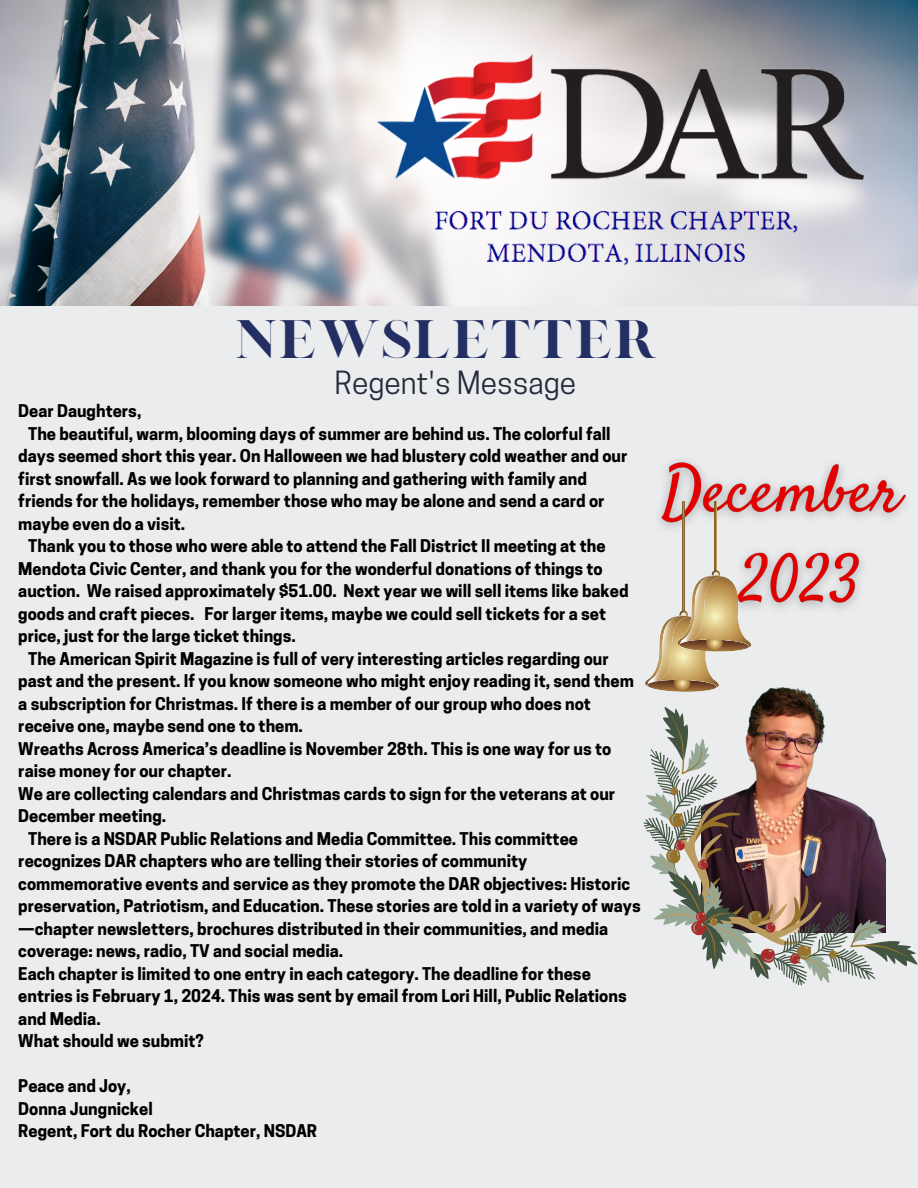
<style>
.page{position:relative;width:918px;height:1188px;background:#eaecee}
.page>*{position:absolute;margin:0;border:0;box-sizing:border-box;transform-origin:0 0}
.t1{font:43.95px "London";color:#232e62}
.t2{font:30px "Cooper Hewitt";color:#272839}
.t3{font:700 16.5px/22.5px "Cooper Hewitt";color:#000}
</style>
<div class="page">
<img style="left:0;top:1px;width:918px;height:305px">
<img style="left:359px;top:31px;width:535px;height:245px">
<img style="left:752px;top:687px;width:67px;height:20px">
<img style="left:659px;top:460px;width:247px;height:149px">
<hr style="left:683px;top:502px;width:1px;height:109px;background:#fff">
<hr style="left:715px;top:502px;width:1px;height:69px;background:#fff">
<svg style="left:645px;top:570px;width:107px;height:122px"></svg>
<img style="left:680px;top:576px;width:42px;height:67px">
<svg style="left:644px;top:707px;width:274px;height:278px"></svg>
<svg style="left:645px;top:738px;width:241px;height:246px"></svg>
<svg style="left:665px;top:714px;width:245px;height:248px"></svg>
<img style="left:651px;top:788px;width:185px;height:190px">
<p class="t1" style="left:234px;top:310px;width:426px">NEWSLETTER</p>
<p class="t2" style="left:335px;top:371px;width:243px">Regent's Message</p>
<p class="t3" style="left:18px;top:402px;width:125px">Dear Daughters,</p>
<p class="t3" style="left:18px;top:425px;width:611px;text-indent:10px">The beautiful, warm, blooming days of summer are behind us. The colorful fall days seemed short this year. On Halloween we had blustery cold weather and our first snowfall. As we look forward to planning and gathering with family and friends for the holidays, remember those who may be alone and send a card or maybe even do a visit.</p>
<p class="t3" style="left:18px;top:537px;width:612px;text-indent:10px">Thank you to those who were able to attend the Fall District II meeting at the Mendota Civic Center, and thank you for the wonderful donations of things to auction. We raised approximately $51.00. Next year we will sell items like baked goods and craft pieces. For larger items, maybe we could sell tickets for a set price, just for the large ticket things.</p>
<p class="t3" style="left:18px;top:650px;width:617px;text-indent:10px">The American Spirit Magazine is full of very interesting articles regarding our past and the present. If you know someone who might enjoy reading it, send them a subscription for Christmas. If there is a member of our group who does not receive one, maybe send one to them.</p>
<p class="t3" style="left:18px;top:740px;width:595px">Wreaths Across America’s deadline is November 28th. This is one way for us to raise money for our chapter.</p>
<p class="t3" style="left:18px;top:785px;width:598px">We are collecting calendars and Christmas cards to sign for the veterans at our<br>December meeting.</p>
<p class="t3" style="left:18px;top:830px;width:624px;text-indent:10px">There is a NSDAR Public Relations and Media Committee. This committee recognizes DAR chapters who are telling their stories of community commemorative events and service as they promote the DAR objectives: Historic preservation, Patriotism, and Education. These stories are told in a variety of ways —chapter newsletters, brochures distributed in their communities, and media coverage: news, radio, TV and social media.</p>
<p class="t3" style="left:18px;top:965px;width:610px">Each chapter is limited to one entry in each category. The deadline for these entries is February 1, 2024. This was sent by email from Lori Hill, Public Relations and Media.</p>
<p class="t3" style="left:18px;top:1032px;width:187px">What should we submit?</p>
<p class="t3" style="left:18px;top:1077px;width:114px">Peace and Joy,</p>
<p class="t3" style="left:18px;top:1100px;width:136px">Donna Jungnickel</p>
<p class="t3" style="left:18px;top:1122px;width:300px">Regent, Fort du Rocher Chapter, NSDAR</p>
</div>
